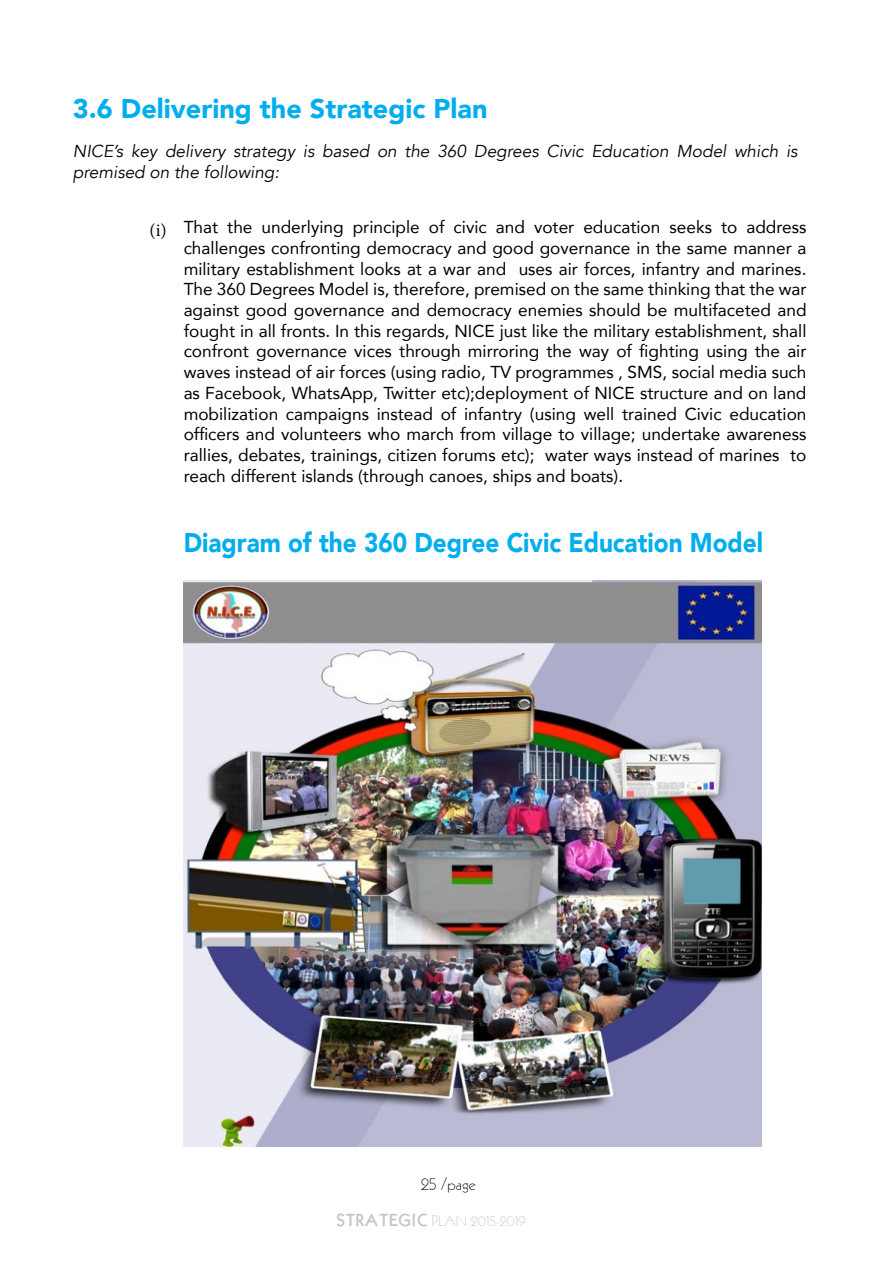
<style>
.page{position:relative;width:893px;height:1263px;background:#fff}
.page>*{position:absolute;margin:0;border:0;box-sizing:border-box;transform-origin:0 0}
.t1{font:900 27px "Avenir";color:#00aeef;scale:.9 1}
.t2{font:900 27px "Avenir";color:#00aeef}
.t3{font:300 18px "Kabel";color:#000}
.t4{font:18px "Minion Pro";color:#000}
.t5{font:17.25px/20.7px "Avenir";color:#000;text-align:justify}
.t6{font:italic 17.25px/20.7px "Avenir";color:#000}
.t7{font:300 15px "Kabel";color:#c2c4c6}
.s1{font-weight:500}
</style>
<div class="page">
<img style="left:184px;top:581px;width:577px;height:565px">
<h1 class="t2" style="left:73px;top:86px;width:416px">3.6 Delivering the Strategic Plan</h1>
<p class="t6" style="left:73px;top:141px;width:726px">NICE’s key delivery strategy is based on the 360 Degrees Civic Education Model which is premised on the following:</p>
<p class="t5" style="left:184px;top:216px;width:624px">That the underlying principle of civic and voter education seeks to address challenges confronting democracy and good governance in the same manner a military establishment looks at a war and uses air forces, infantry and marines.<br>The 360 Degrees Model is, therefore, premised on the same thinking that the war against good governance and democracy enemies should be multifaceted and fought in all fronts. In this regards, NICE just like the military establishment, shall confront governance vices through mirroring the way of fighting using the air waves instead of air forces (using radio, TV programmes , SMS, social media such as Facebook, WhatsApp, Twitter etc);deployment of NICE structure and on land mobilization campaigns instead of infantry (using well trained Civic education officers and volunteers who march from village to village; undertake awareness rallies, debates, trainings, citizen forums etc); water ways instead of marines to reach different islands (through canoes, ships and boats).</p>
<p class="t4" style="left:149px;top:218px;width:19px">(i)</p>
<h1 class="t1" style="left:184px;top:520px;width:645px">Diagram of the 360 Degree Civic Education Model</h1>
<p class="t3" style="left:421px;top:1174px;width:56px">25 /page</p>
<p class="t7" style="left:336px;top:1212px;width:191px"><span class="s1">STRATEGIC</span> Plan 2015-2019</p>
</div>
